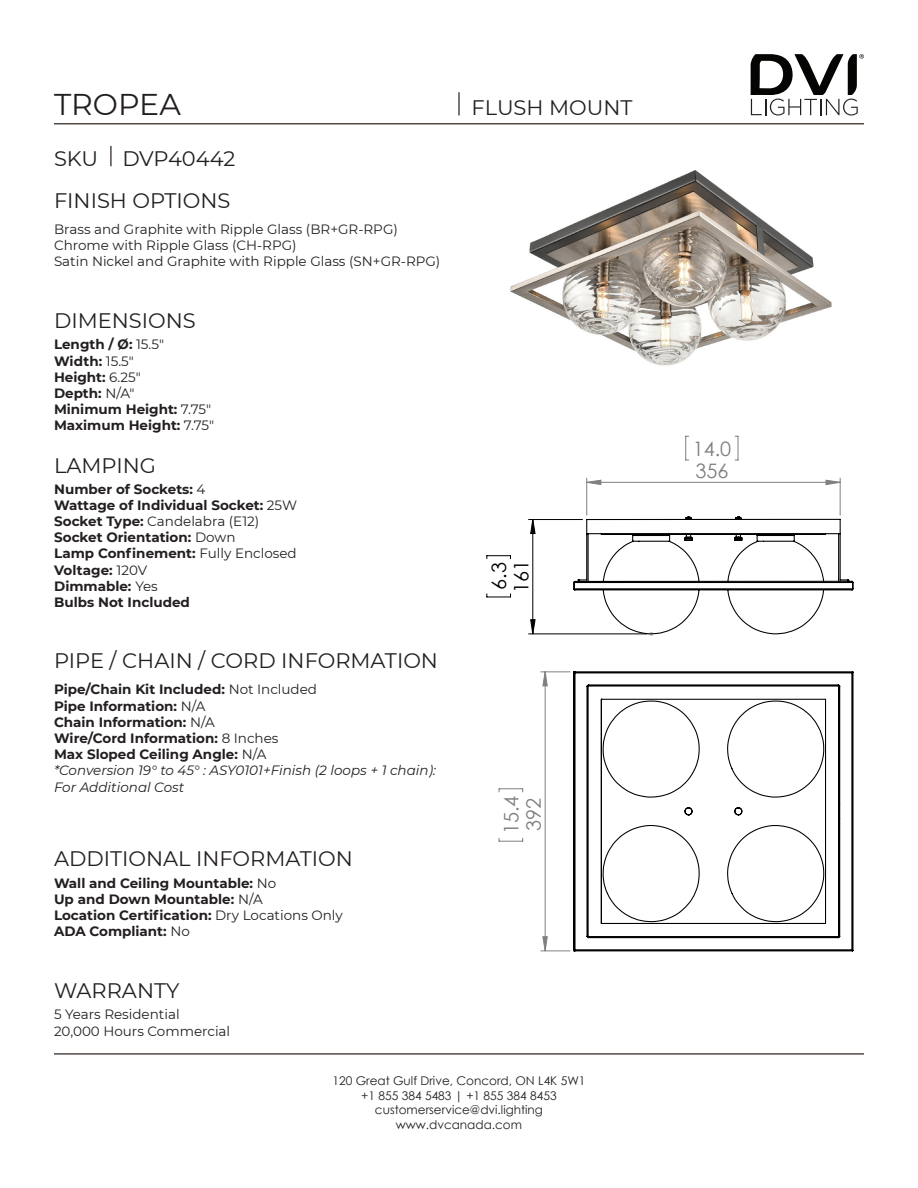
<style>
.page{position:relative;width:918px;height:1188px;background:#fff}
.page>*{position:absolute;margin:0;border:0;box-sizing:border-box;transform-origin:0 0}
.t1{font:30px "Montserrat";color:#231f20}
.t2{font:21px "Montserrat";color:#231f20}
.Spec_Line_Art{font:19.95px/22.4px "Century Gothic";color:#808080}
.Spec_Line_Art-2{font:19.95px/22.4px "Century Gothic";color:#000}
.t3{font:700 13.5px "Montserrat";color:#231f20}
.t4{font:13.5px/16.2px "Montserrat";color:#231f20}
.t5{font:italic 13.5px/16.2px "Montserrat";color:#231f20}
.t6{font:12px/14.4px "Century Gothic";color:#231f20;text-align:center}
.s1{font-weight:400}
.s2{font-weight:700}
</style>
<div class="page">
<svg style="left:751px;top:54px;width:113px;height:61px"></svg>
<hr style="left:54px;top:123px;width:810px;height:1px;background:#524a47">
<hr style="left:54px;top:1053px;width:810px;height:2px;background:#524a47">
<hr style="left:458px;top:92px;width:2px;height:23px;background:#524a47">
<hr style="left:110px;top:146px;width:2px;height:20px;background:#524a47">
<img style="left:510px;top:170px;width:322px;height:196px">
<svg style="left:486px;top:594px;width:25px;height:4px"></svg>
<svg style="left:486px;top:555px;width:25px;height:4px"></svg>
<hr style="left:529px;top:634px;width:118px;height:1px;background:#000">
<hr style="left:529px;top:519px;width:54px;height:1px;background:#000">
<svg style="left:685px;top:436px;width:4px;height:25px"></svg>
<svg style="left:735px;top:436px;width:4px;height:25px"></svg>
<hr style="left:586px;top:478px;width:1px;height:37px;background:#808080">
<hr style="left:840px;top:478px;width:1px;height:37px;background:#808080">
<svg style="left:499px;top:838px;width:24px;height:4px"></svg>
<svg style="left:499px;top:788px;width:24px;height:4px"></svg>
<svg style="left:530px;top:520px;width:6px;height:115px"></svg>
<svg style="left:586px;top:479px;width:255px;height:6px"></svg>
<svg style="left:541px;top:671px;width:29px;height:281px"></svg>
<svg style="left:572px;top:516px;width:282px;height:120px"></svg>
<svg style="left:573px;top:671px;width:281px;height:281px"></svg>
<p class="t1" style="left:54px;top:84px;width:128px">TROPEA</p>
<p class="t2" style="left:54px;top:144px;width:46px">SKU</p>
<p class="t2" style="left:122px;top:144px;width:115px">DVP40442</p>
<h2 class="t2" style="left:54px;top:186px;width:178px">FINISH OPTIONS</h2>
<p class="t4" style="left:54px;top:220px;width:345px">Brass and Graphite with Ripple Glass (BR+GR-RPG)</p>
<p class="t4" style="left:54px;top:236px;width:244px">Chrome with Ripple Glass (CH-RPG)</p>
<p class="t4" style="left:54px;top:253px;width:388px">Satin Nickel and Graphite with Ripple Glass (SN+GR-RPG)</p>
<p class="t2" style="left:54px;top:306px;width:143px">DIMENSIONS</p>
<p class="t3" style="left:54px;top:335px;width:112px">Length / Ø: <span class="s1">15.5"</span></p>
<p class="t3" style="left:54px;top:351px;width:81px">Width: <span class="s1">15.5"</span></p>
<p class="t3" style="left:54px;top:367px;width:88px">Height: <span class="s1">6.25"</span></p>
<p class="t3" style="left:54px;top:383px;width:82px">Depth: <span class="s1">N/A"</span></p>
<p class="t3" style="left:54px;top:400px;width:159px">Minimum Height: <span class="s1">7.75"</span></p>
<p class="t3" style="left:54px;top:416px;width:162px">Maximum Height: <span class="s1">7.75"</span></p>
<p class="t2" style="left:54px;top:451px;width:104px">LAMPING</p>
<p class="t3" style="left:54px;top:479px;width:153px">Number of Sockets: <span class="s1">4</span></p>
<p class="t3" style="left:54px;top:495px;width:244px">Wattage of Individual Socket: <span class="s1">25W</span></p>
<p class="t4" style="left:54px;top:513px;width:207px"><span class="s2">Socket Type:</span> Candelabra (E12)</p>
<p class="t3" style="left:54px;top:528px;width:183px">Socket Orientation: <span class="s1">Down</span></p>
<p class="t3" style="left:54px;top:544px;width:244px">Lamp Confinement: <span class="s1">Fully Enclosed</span></p>
<p class="t3" style="left:54px;top:560px;width:94px">Voltage: <span class="s1">120V</span></p>
<p class="t3" style="left:54px;top:576px;width:105px">Dimmable: <span class="s1">Yes</span></p>
<p class="t3" style="left:54px;top:593px;width:137px">Bulbs Not Included</p>
<p class="t2" style="left:54px;top:646px;width:386px">PIPE / CHAIN / CORD INFORMATION</p>
<p class="t3" style="left:54px;top:680px;width:265px">Pipe/Chain Kit Included: <span class="s1">Not Included</span></p>
<p class="t3" style="left:54px;top:696px;width:153px">Pipe Information: <span class="s1">N/A</span></p>
<p class="t3" style="left:54px;top:712px;width:162px">Chain Information: <span class="s1">N/A</span></p>
<p class="t3" style="left:54px;top:729px;width:226px">Wire/Cord Information: <span class="s1">8 Inches</span></p>
<p class="t3" style="left:54px;top:745px;width:214px">Max Sloped Ceiling Angle: <span class="s1">N/A</span></p>
<p class="t5" style="left:54px;top:762px;width:383px">*Conversion 19° to 45° : ASY0101+Finish (2 loops + 1 chain):<br>For Additional Cost</p>
<p class="t2" style="left:54px;top:844px;width:300px">ADDITIONAL INFORMATION</p>
<p class="t3" style="left:54px;top:873px;width:224px">Wall and Ceiling Mountable: <span class="s1">No</span></p>
<p class="t3" style="left:54px;top:889px;width:210px">Up and Down Mountable: <span class="s1">N/A</span></p>
<p class="t3" style="left:54px;top:906px;width:290px">Location Certification: <span class="s1">Dry Locations Only</span></p>
<p class="t3" style="left:54px;top:922px;width:137px">ADA Compliant: <span class="s1">No</span></p>
<h2 class="t2" style="left:54px;top:977px;width:127px">WARRANTY</h2>
<p class="t4" style="left:54px;top:1006px;width:178px">5 Years Residential<br>20,000 Hours Commercial</p>
<p class="t2" style="left:472px;top:94px;width:162px">FLUSH MOUNT</p>
<p class="Spec_Line_Art-2" style="left:488px;top:593px;width:35px;rotate:-90deg">3.6<br>161</p>
<p class="Spec_Line_Art" style="left:500px;top:834px;width:40px;rotate:-90deg">15.4<br>392</p>
<p class="t6" style="left:332px;top:1074px;width:255px">120 Great Gulf Drive, Concord, ON L4K 5W1 +1 855 384 5483 | +1 855 384 8453 customerservice@dvi.lighting www.dvcanada.com</p>
<p class="Spec_Line_Art" style="left:693px;top:437px;width:40px">14.0<br>356</p>
</div>
